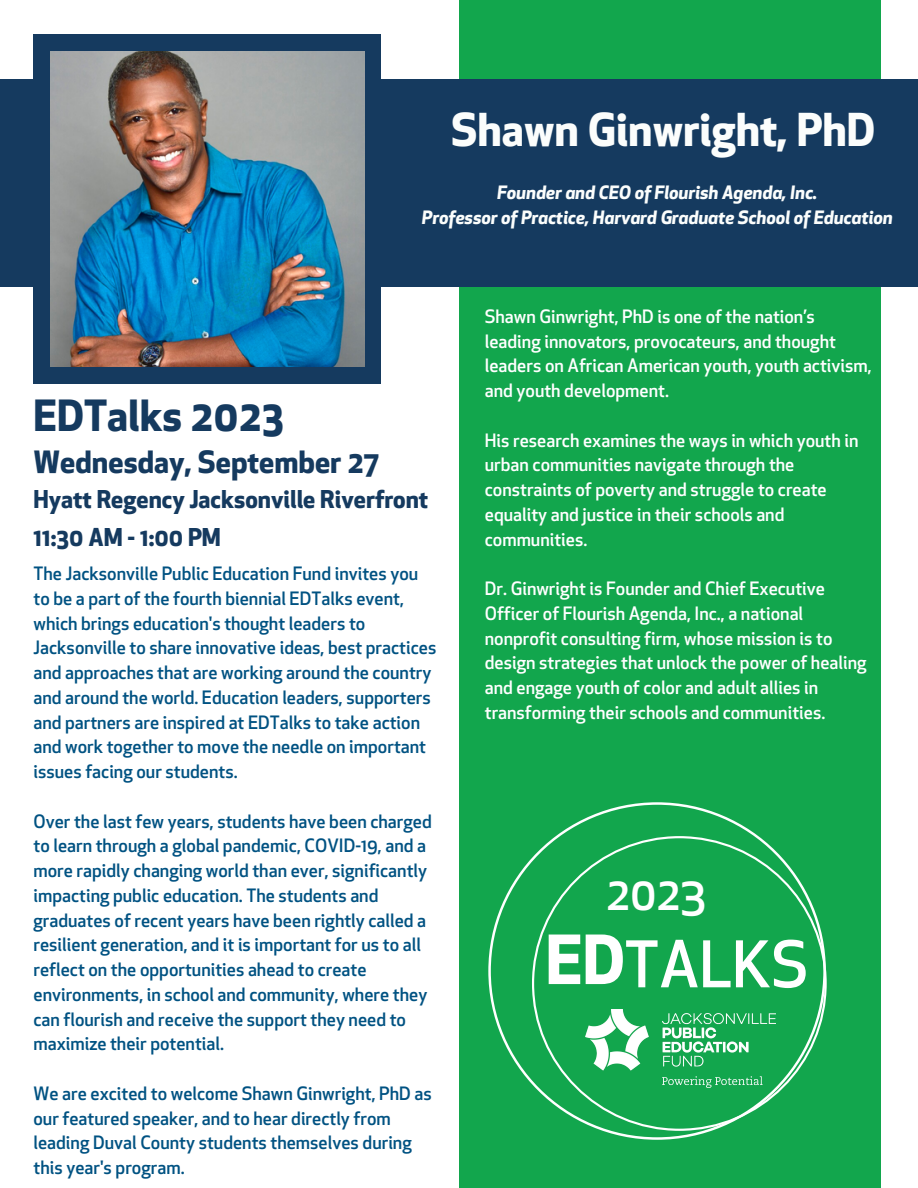
<style>
.page{position:relative;width:918px;height:1188px;background:#fff}
.page>*{position:absolute;margin:0;border:0;box-sizing:border-box;transform-origin:0 0}
.t1{font:700 66px "Apex New";color:#fff}
.t2{font:500 62.55px "Apex New";color:#fff}
.t3{font:500 45.3px "Apex New";color:#fff}
.t4{font:700 44.25px "Apex New";color:#fbfdfc}
.t5{font:700 42px "Apex New";color:#153a5f}
.t6{font:700 30px "Apex New";color:#153a5f}
.t7{font:700 24px "Apex New";color:#153a5f}
.t8{font:500 18px/24.8px "Apex New";color:#005282}
.t9{font:500 18px/24.8px "Apex New";color:#fff}
.t10{font:italic 700 18px "Apex New";color:#fbfdfc}
</style>
<div class="page">
<div style="left:459px;top:0;width:422px;height:1188px;background:#12a64d"></div>
<svg style="left:488px;top:802px;width:270px;height:338px"></svg>
<svg style="left:532px;top:836px;width:295px;height:295px"></svg>
<div style="left:0;top:79px;width:918px;height:207px;background:#153a5f"></div>
<div style="left:33px;top:34px;width:348px;height:349px;background:#153a5f"></div>
<img style="left:50px;top:52px;width:315px;height:314px">
<img style="left:585px;top:1010px;width:191px;height:77px">
<p class="t4" style="left:451px;top:112px;width:426px">Shawn Ginwright, PhD</p>
<p class="t10" style="left:497px;top:186px;width:322px">Founder and CEO of Flourish Agenda, Inc.</p>
<p class="t10" style="left:422px;top:211px;width:472px">Professor of Practice, Harvard Graduate School of Education</p>
<p class="t5" style="left:33px;top:400px;width:252px">EDTalks 2023</p>
<p class="t6" style="left:33px;top:450px;width:347px">Wednesday, September 27</p>
<p class="t7" style="left:33px;top:490px;width:396px">Hyatt Regency Jacksonville Riverfront</p>
<p class="t7" style="left:34px;top:528px;width:189px">11:30 AM - 1:00 PM</p>
<p class="t8" style="left:33px;top:563px;width:404px">The Jacksonville Public Education Fund invites you to be a part of the fourth biennial EDTalks event, which brings education's thought leaders to Jacksonville to share innovative ideas, best practices and approaches that are working around the country and around the world. Education leaders, supporters and partners are inspired at EDTalks to take action and work together to move the needle on important issues facing our students.</p>
<p class="t8" style="left:33px;top:811px;width:400px">Over the last few years, students have been charged to learn through a global pandemic, COVID-19, and a more rapidly changing world than ever, significantly impacting public education. The students and graduates of recent years have been rightly called a resilient generation, and it is important for us to all reflect on the opportunities ahead to create environments, in school and community, where they can flourish and receive the support they need to maximize their potential.</p>
<p class="t8" style="left:33px;top:1083px;width:400px">We are excited to welcome Shawn Ginwright, PhD as our featured speaker, and to hear directly from leading Duval County students themselves during this year's program.</p>
<p class="t9" style="left:485px;top:306px;width:388px">Shawn Ginwright, PhD is one of the nation’s leading innovators, provocateurs, and thought leaders on African American youth, youth activism, and youth development.</p>
<p class="t9" style="left:485px;top:430px;width:375px">His research examines the ways in which youth in urban communities navigate through the constraints of poverty and struggle to create equality and justice in their schools and communities.</p>
<p class="t9" style="left:485px;top:578px;width:383px">Dr. Ginwright is Founder and Chief Executive Officer of Flourish Agenda, Inc., a national nonprofit consulting firm, whose mission is to design strategies that unlock the power of healing and engage youth of color and adult allies in transforming their schools and communities.</p>
<p class="t3" style="left:607px;top:876px;width:101px">2023</p>
<p class="t1" style="left:546px;top:935px;width:81px">ED</p>
<p class="t2" style="left:624px;top:940px;width:185px">TALKS</p>
</div>
